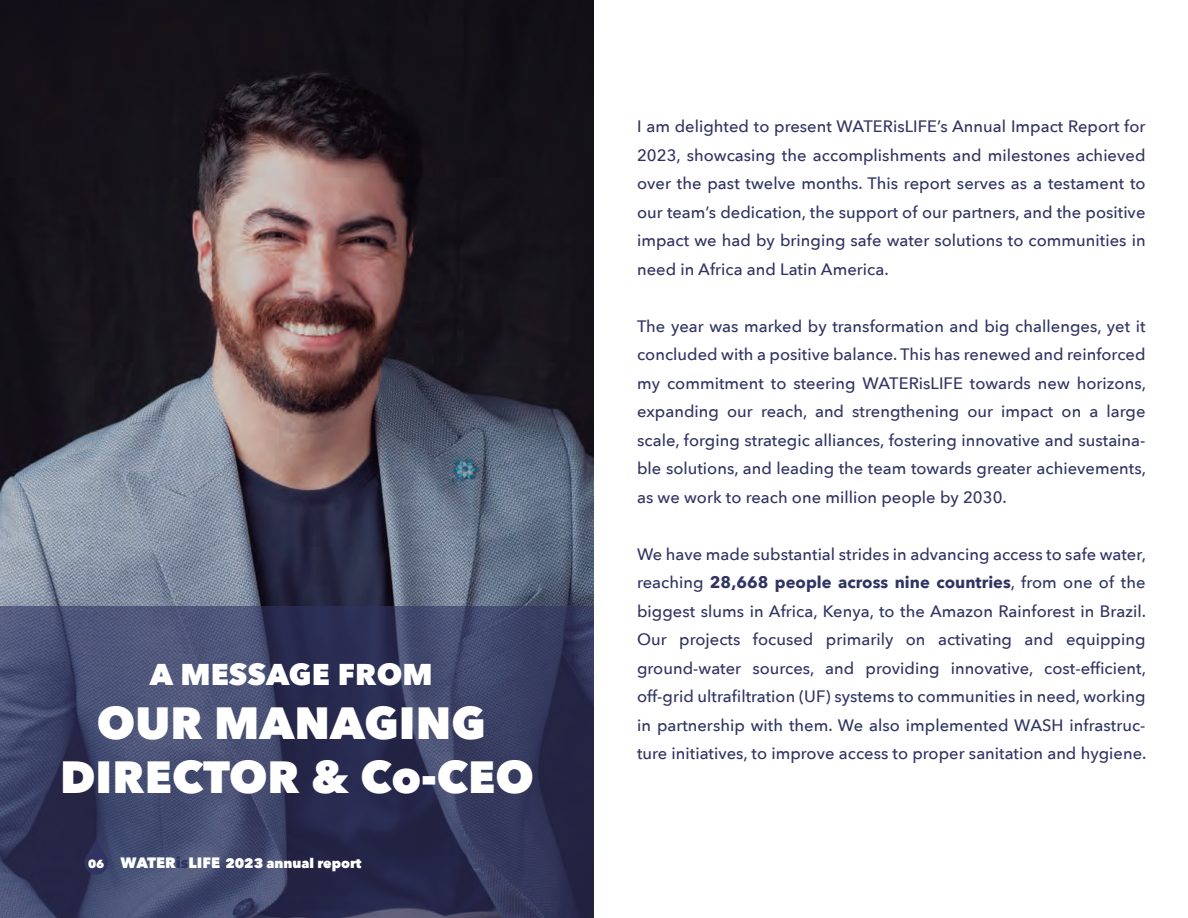
<style>
.page{position:relative;width:1188px;height:918px;background:#fff}
.page>*{position:absolute;margin:0;border:0;box-sizing:border-box;transform-origin:0 0}
.t1{font:800 45px/54px "Avenir Next";letter-spacing:.005em;color:#fff;text-align:center}
.t2{font:800 30px "Avenir Next";letter-spacing:.005em;color:#fff}
.t3{font:500 16.5px/28.5px "Avenir Next";letter-spacing:.005em;color:#303462;text-align:justify}
.t4{font:800 13.5px "Avenir Next";color:#fff}
.s1{font-size:11.7px}
.s2{font-size:15px}
.s3{font-size:15px;color:#303462}
.s4{font-weight:700}
</style>
<div class="page">
<img style="left:0;top:0;width:594px;height:606px">
<svg style="left:0;top:606px;width:594px;height:312px;background:#383d61"></svg>
<svg style="left:84px;top:840px;width:24px;height:36px"></svg>
<h2 class="t2" style="left:150px;top:655px;width:284px">A MESSAGE FROM</h2>
<h1 class="t1" style="left:60px;top:698px;width:475px">OUR MANAGING<br>DIRECTOR &amp; Co-CEO</h1>
<p class="t4" style="left:88px;top:854px;width:275px"><span class="s1">06</span> <span class="s2">WATER</span><span class="s3">is</span><span class="s2">LIFE</span> 2023 annual report</p>
<p class="t3" style="left:637px;top:113px;width:510px">I am delighted to present WATERisLIFE’s Annual Impact Report for 2023, showcasing the accomplishments and milestones achieved over the past twelve months. This report serves as a testament to our team’s dedication, the support of our partners, and the positive impact we had by bringing safe water solutions to communities in need in Africa and Latin America.</p>
<p class="t3" style="left:637px;top:312px;width:510px">The year was marked by transformation and big challenges, yet it concluded with a positive balance. This has renewed and reinforced my commitment to steering WATERisLIFE towards new horizons, expanding our reach, and strengthening our impact on a large scale, forging strategic alliances, fostering innovative and sustaina&shy;ble solutions, and leading the team towards greater achievements, as we work to reach one million people by 2030.</p>
<p class="t3" style="left:637px;top:540px;width:511px">We have made substantial strides in advancing access to safe water, reaching <span class="s4">28,668 people across nine countries</span>, from one of the biggest slums in Africa, Kenya, to the Amazon Rainforest in Brazil.<br>Our projects focused primarily on activating and equipping ground-water sources, and providing innovative, cost-efficient, off-grid ultrafiltration (UF) systems to communities in need, working in partnership with them. We also implemented WASH infrastruc&shy;ture initiatives, to improve access to proper sanitation and hygiene.</p>
</div>
